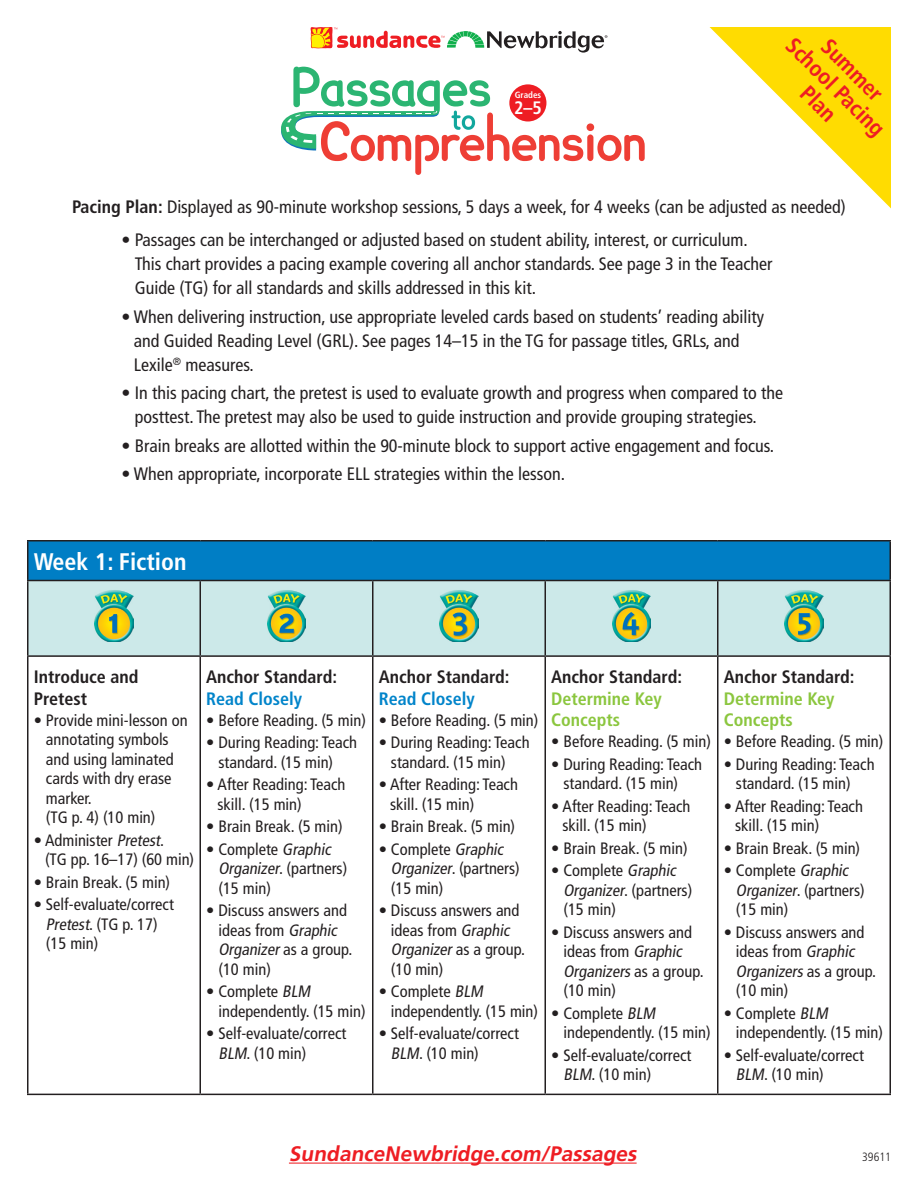
<style>
.page{position:relative;width:918px;height:1188px;background:#fff}
.page>*{position:absolute;margin:0;border:0;box-sizing:border-box;transform-origin:0 0}
.t1{font:700 condensed 24px "Frutiger LT Std";color:#fff}
.t2{font:700 condensed 22.5px/48px "Frutiger LT Std";color:#ee1d23;text-align:center}
.t3{font:italic 700 21px "Frutiger LT Std";color:#ee1d23}
.t4{font:condensed 18px/24px "Frutiger LT Std";color:#231f20}
.t5{font:700 condensed 18px/21.6px "Frutiger LT Std";color:#231f20}
.t6{font:700 condensed 18px/21.6px "Frutiger LT Std";color:#8bc63e}
.t7{font:700 condensed 18px "Frutiger LT Std";color:#0084ca}
.t8{font:700 condensed 18px "Frutiger LT Std";color:#fff}
.t9{font:condensed 16.5px/19.5px "Frutiger LT Std";color:#231f20}
.t10{font:300 condensed 12px "Frutiger LT Std";color:#231f20}
.t11{font:700 condensed 9px "Frutiger LT Std";color:#fff}
.s1{font-weight:700}
.s2{font-style:italic}
</style>
<div class="page">
<svg style="left:311px;top:27px;width:296px;height:26px"></svg>
<hr style="left:289px;top:1163px;width:348px;height:1px;background:#ee1d23">
<svg style="left:281px;top:67px;width:364px;height:108px"></svg>
<svg style="left:710px;top:27px;width:181px;height:181px"></svg>
<div style="left:28px;top:541px;width:862px;height:39px;background:#007ec5"></div>
<div style="left:28px;top:581px;width:862px;height:74px;background:#cce9e9"></div>
<hr style="left:27px;top:540px;width:173px;height:2px;background:#231f20">
<hr style="left:27px;top:542px;width:1px;height:38px;background:#231f20">
<hr style="left:200px;top:540px;width:173px;height:2px;background:#231f20">
<hr style="left:373px;top:540px;width:172px;height:2px;background:#231f20">
<hr style="left:545px;top:540px;width:173px;height:2px;background:#231f20">
<hr style="left:718px;top:540px;width:173px;height:2px;background:#231f20">
<hr style="left:890px;top:542px;width:1px;height:38px;background:#231f20">
<hr style="left:27px;top:580px;width:173px;height:1px;background:#231f20">
<hr style="left:27px;top:581px;width:1px;height:74px;background:#231f20">
<hr style="left:200px;top:580px;width:173px;height:1px;background:#231f20">
<hr style="left:200px;top:581px;width:1px;height:74px;background:#231f20">
<hr style="left:373px;top:580px;width:172px;height:1px;background:#231f20">
<hr style="left:372px;top:581px;width:2px;height:74px;background:#231f20">
<hr style="left:545px;top:580px;width:173px;height:1px;background:#231f20">
<hr style="left:544px;top:581px;width:2px;height:74px;background:#231f20">
<hr style="left:718px;top:580px;width:173px;height:1px;background:#231f20">
<hr style="left:717px;top:581px;width:1px;height:74px;background:#231f20">
<hr style="left:890px;top:581px;width:1px;height:74px;background:#231f20">
<hr style="left:27px;top:655px;width:173px;height:2px;background:#231f20">
<hr style="left:27px;top:657px;width:1px;height:437px;background:#231f20">
<hr style="left:200px;top:655px;width:173px;height:2px;background:#231f20">
<hr style="left:200px;top:657px;width:1px;height:437px;background:#231f20">
<hr style="left:373px;top:655px;width:172px;height:2px;background:#231f20">
<hr style="left:372px;top:657px;width:2px;height:437px;background:#231f20">
<hr style="left:545px;top:655px;width:173px;height:2px;background:#231f20">
<hr style="left:544px;top:657px;width:2px;height:437px;background:#231f20">
<hr style="left:718px;top:655px;width:173px;height:2px;background:#231f20">
<hr style="left:717px;top:657px;width:1px;height:437px;background:#231f20">
<hr style="left:890px;top:657px;width:1px;height:437px;background:#231f20">
<hr style="left:27px;top:1094px;width:173px;height:1px;background:#231f20">
<hr style="left:200px;top:1094px;width:173px;height:1px;background:#231f20">
<hr style="left:373px;top:1094px;width:172px;height:1px;background:#231f20">
<hr style="left:545px;top:1094px;width:173px;height:1px;background:#231f20">
<hr style="left:718px;top:1094px;width:173px;height:1px;background:#231f20">
<img style="left:95px;top:587px;width:38px;height:55px">
<img style="left:267px;top:587px;width:39px;height:55px">
<img style="left:440px;top:587px;width:38px;height:55px">
<img style="left:612px;top:587px;width:39px;height:55px">
<img style="left:785px;top:587px;width:38px;height:55px">
<p class="t11" style="left:515px;top:89px;width:28px">Grades</p>
<p class="t8" style="left:514px;top:97px;width:29px">2–5</p>
<h2 class="t2" style="left:807px;top:24px;width:131px;rotate:45deg">School Pacing</h2>
<h2 class="t2" style="left:842px;top:26px;width:79px;rotate:45deg">Summer<br>Plan</h2>
<p class="t4" style="left:72px;top:195px;width:775px"><span class="s1">Pacing Plan:</span> Displayed as 90-minute workshop sessions, 5 days a week, for 4 weeks (can be adjusted as needed)</p>
<p class="t4" style="left:135px;top:228px;width:639px;text-indent:-13px">• Passages can be interchanged or adjusted based on student ability, interest, or curriculum.<br>This chart provides a pacing example covering all anchor standards. See page 3 in the Teacher<br>Guide (TG) for all standards and skills addressed in this kit.</p>
<p class="t4" style="left:134px;top:305px;width:632px;text-indent:-12px">• When delivering instruction, use appropriate leveled cards based on students’ reading ability and Guided Reading Level (GRL). See pages 14–15 in the TG for passage titles, GRLs, and<br>Lexile<sup>®</sup> measures.</p>
<p class="t4" style="left:135px;top:381px;width:650px;text-indent:-13px">• In this pacing chart, the pretest is used to evaluate growth and progress when compared to the posttest. The pretest may also be used to guide instruction and provide grouping strategies.</p>
<p class="t4" style="left:122px;top:434px;width:654px">• Brain breaks are allotted within the 90-minute block to support active engagement and focus.</p>
<p class="t4" style="left:122px;top:462px;width:445px">• When appropriate, incorporate ELL strategies within the lesson.</p>
<h1 class="t1" style="left:34px;top:547px;width:154px">Week 1: Fiction</h1>
<p class="t5" style="left:34px;top:666px;width:106px">Introduce and<br>Pretest</p>
<p class="t9" style="left:46px;top:710px;width:143px;text-indent:-12px">• Provide mini-lesson on annotating symbols and using laminated cards with dry erase marker.<br>(TG p. 4) (10 min)</p>
<p class="t9" style="left:45px;top:830px;width:151px;text-indent:-11px">• Administer <span class="s2">Pretest</span>.<br>(TG pp. 16–17) (60 min)</p>
<p class="t9" style="left:34px;top:872px;width:138px">• Brain Break. (5 min)</p>
<p class="t9" style="left:46px;top:895px;width:129px;text-indent:-12px">• Self-evaluate/correct<br><span class="s2">Pretest</span>. ( T G p. 1 7 ) (15 min)</p>
<p class="t5" style="left:206px;top:666px;width:132px">Anchor Standard:</p>
<p class="t7" style="left:206px;top:688px;width:98px">Read Closely</p>
<p class="t9" style="left:206px;top:710px;width:161px">• Before Reading. (5 min)</p>
<p class="t9" style="left:218px;top:733px;width:140px;text-indent:-12px">• During Reading: Teach standard. (15 min)</p>
<p class="t9" style="left:218px;top:775px;width:129px;text-indent:-11px">• After Reading: Teach skill. (15 min)</p>
<p class="t9" style="left:206px;top:817px;width:138px">• Brain Break. (5 min)</p>
<p class="t9" style="left:218px;top:839px;width:130px;text-indent:-12px">• Complete <span class="s2">Graphic<br>Organizer</span>. (partners) (15 min)</p>
<p class="t9" style="left:218px;top:901px;width:136px;text-indent:-12px">• Discuss answers and ideas from <span class="s2">Graphic<br>Organizer</span>a s a g ro u p. (10 min)</p>
<p class="t9" style="left:218px;top:982px;width:149px;text-indent:-12px">• Complete <span class="s2">BLM </span>independently. (15 min)</p>
<p class="t9" style="left:218px;top:1024px;width:129px;text-indent:-12px">• Self-evaluate/correct<br><span class="s2">BLM</span>. (10 min)</p>
<p class="t5" style="left:379px;top:666px;width:132px">Anchor Standard:</p>
<p class="t7" style="left:379px;top:688px;width:98px">Read Closely</p>
<p class="t9" style="left:379px;top:710px;width:161px">• Before Reading. (5 min)</p>
<p class="t9" style="left:391px;top:733px;width:140px;text-indent:-12px">• During Reading: Teach standard. (15 min)</p>
<p class="t9" style="left:390px;top:775px;width:129px;text-indent:-11px">• After Reading: Teach skill. (15 min)</p>
<p class="t9" style="left:379px;top:817px;width:138px">• Brain Break. (5 min)</p>
<p class="t9" style="left:391px;top:839px;width:130px;text-indent:-12px">• Complete <span class="s2">Graphic<br>Organizer</span>. (partners) (15 min)</p>
<p class="t9" style="left:391px;top:901px;width:136px;text-indent:-12px">• Discuss answers and ideas from <span class="s2">Graphic<br>Organizer</span>a s a g ro u p. (10 min)</p>
<p class="t9" style="left:391px;top:982px;width:149px;text-indent:-12px">• Complete <span class="s2">BLM </span>independently. (15 min)</p>
<p class="t9" style="left:391px;top:1024px;width:129px;text-indent:-12px">• Self-evaluate/correct<br><span class="s2">BLM</span>. (10 min)</p>
<p class="t5" style="left:551px;top:666px;width:132px">Anchor Standard:</p>
<p class="t6" style="left:551px;top:688px;width:112px">Determine Key<br>Concepts</p>
<p class="t9" style="left:551px;top:732px;width:161px">• Before Reading. (5 min)</p>
<p class="t9" style="left:563px;top:754px;width:140px;text-indent:-12px">• During Reading: Teach standard. (15 min)</p>
<p class="t9" style="left:563px;top:796px;width:129px;text-indent:-11px">• After Reading: Teach skill. (15 min)</p>
<p class="t9" style="left:551px;top:838px;width:138px">• Brain Break. (5 min)</p>
<p class="t9" style="left:563px;top:861px;width:130px;text-indent:-12px">• Complete <span class="s2">Graphic<br>Organizer</span>. (partners) (15 min)</p>
<p class="t9" style="left:563px;top:922px;width:142px;text-indent:-12px">• Discuss answers and ideas from <span class="s2">Graphic<br>Organizers</span> a s a g ro u p. (10 min)</p>
<p class="t9" style="left:563px;top:1003px;width:149px;text-indent:-12px">• Complete <span class="s2">BLM </span>independently. (15 min)</p>
<p class="t9" style="left:563px;top:1045px;width:129px;text-indent:-12px">• Self-evaluate/correct<br><span class="s2">BLM</span>. (10 min)</p>
<p class="t5" style="left:724px;top:666px;width:132px">Anchor Standard:</p>
<p class="t6" style="left:724px;top:688px;width:112px">Determine Key<br>Concepts</p>
<p class="t9" style="left:724px;top:732px;width:161px">• Before Reading. (5 min)</p>
<p class="t9" style="left:736px;top:754px;width:140px;text-indent:-12px">• During Reading: Teach standard. (15 min)</p>
<p class="t9" style="left:735px;top:796px;width:129px;text-indent:-11px">• After Reading: Teach skill. (15 min)</p>
<p class="t9" style="left:724px;top:838px;width:138px">• Brain Break. (5 min)</p>
<p class="t9" style="left:736px;top:861px;width:130px;text-indent:-12px">• Complete <span class="s2">Graphic<br>Organizer</span>. (partners) (15 min)</p>
<p class="t9" style="left:736px;top:922px;width:142px;text-indent:-12px">• Discuss answers and ideas from <span class="s2">Graphic<br>Organizers</span> a s a g ro u p. (10 min)</p>
<p class="t9" style="left:736px;top:1003px;width:149px;text-indent:-12px">• Complete <span class="s2">BLM </span>independently. (15 min)</p>
<p class="t9" style="left:736px;top:1045px;width:129px;text-indent:-12px">• Self-evaluate/correct<br><span class="s2">BLM</span>. (10 min)</p>
<p class="t3" style="left:289px;top:1141px;width:353px">SundanceNewbridge.com/Passages</p>
<p class="t10" style="left:862px;top:1150px;width:30px">39611</p>
</div>
